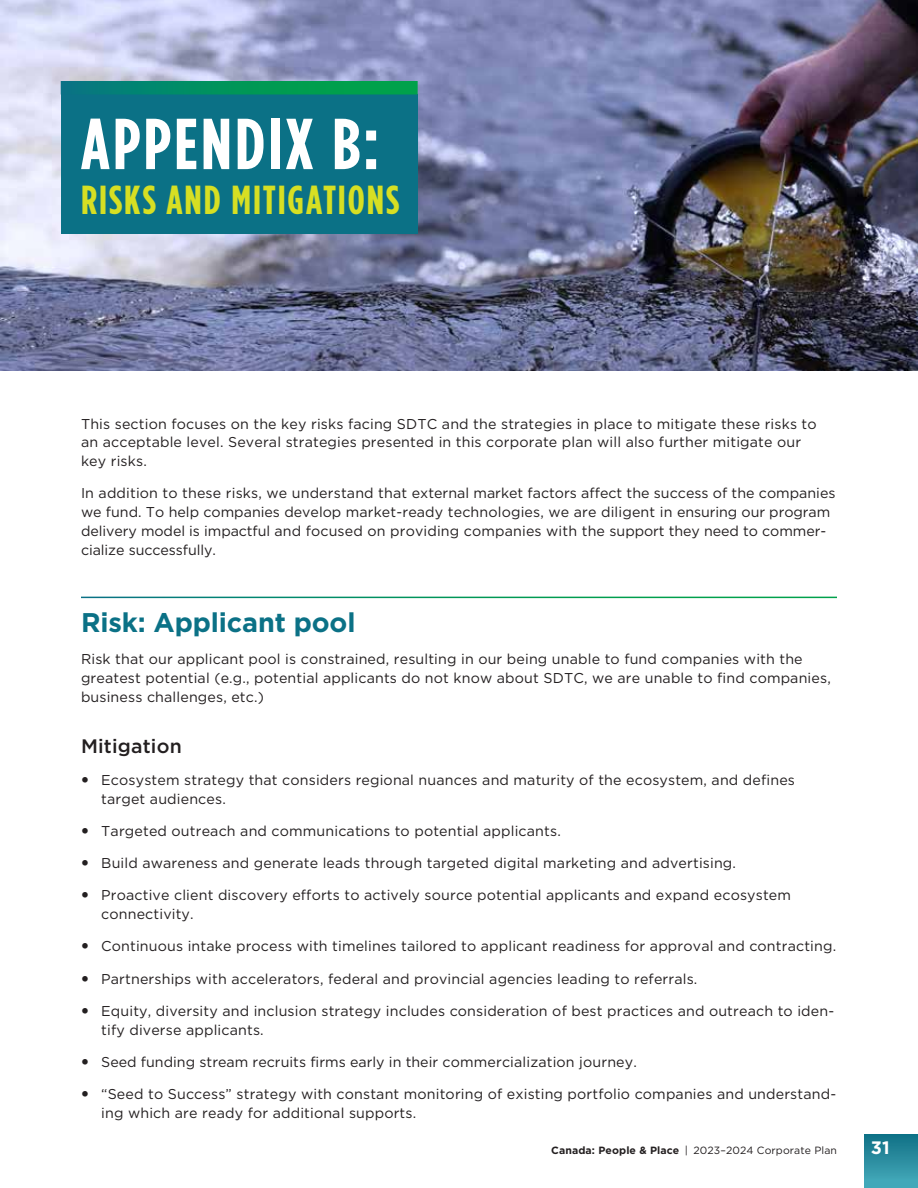
<style>
.page{position:relative;width:918px;height:1188px;background:#fff}
.page>*{position:absolute;margin:0;border:0;box-sizing:border-box;transform-origin:0 0}
.t1{font:700 condensed 72px "Gotham HTF";letter-spacing:.04em;color:#fff}
.t2{font:700 condensed 40.5px "Gotham HTF";letter-spacing:.05em;color:#d7df23}
.t3{font:700 27px "Gotham HTF";letter-spacing:-.005em;color:#0b7186}
.t4{font:500 19.5px "Gotham HTF";letter-spacing:.01em;color:#231f20}
.t5{font:700 18px "Gotham HTF";color:#fff}
.t6{font:14.25px/18.8px "Gotham HTF";letter-spacing:.01em;color:#231f20}
.t7{font:10.5px "Gotham HTF";letter-spacing:.01em;color:#231f20}
.s1{font-weight:700}
</style>
<div class="page">
<div style="left:864px;top:1134px;width:54px;height:54px;background:linear-gradient(to bottom,#107085,#46acbd)"></div>
<img style="left:0;top:0;width:918px;height:371px">
<div style="left:61px;top:94px;width:357px;height:140px;background:#0b7186"></div>
<svg style="left:61px;top:81px;width:357px;height:13px;background:#01915e"></svg>
<h2 class="t1" style="left:81px;top:103px;width:300px">APPENDIX B:</h2>
<h2 class="t2" style="left:81px;top:177px;width:320px">RISKS AND MITIGATIONS</h2>
<p class="t6" style="left:81px;top:414px;width:737px">This section focuses on the key risks facing SDTC and the strategies in place to mitigate these risks to an acceptable level. Several strategies presented in this corporate plan will also further mitigate our key risks.</p>
<p class="t6" style="left:81px;top:484px;width:756px">In addition to these risks, we understand that external market factors affect the success of the companies we fund. To help companies develop market-ready technologies, we are diligent in ensuring our program delivery model is impactful and focused on providing companies with the support they need to commer&shy;cialize successfully.</p>
<h3 class="t3" style="left:81px;top:607px;width:276px">Risk: Applicant pool</h3>
<p class="t6" style="left:81px;top:650px;width:751px">Risk that our applicant pool is constrained, resulting in our being unable to fund companies with the greatest potential (e.g., potential applicants do not know about SDTC, we are unable to find companies, business challenges, etc.)</p>
<h4 class="t4" style="left:81px;top:735px;width:102px">Mitigation</h4>
<p class="t6" style="left:101px;top:770px;width:695px;text-indent:-20px">• Ecosystem strategy that considers regional nuances and maturity of the ecosystem, and defines target audiences.</p>
<p class="t6" style="left:81px;top:821px;width:481px">• Targeted outreach and communications to potential applicants.</p>
<p class="t6" style="left:81px;top:854px;width:657px">• Build awareness and generate leads through targeted digital marketing and advertising.</p>
<p class="t6" style="left:101px;top:886px;width:691px;text-indent:-20px">• Proactive client discovery efforts to actively source potential applicants and expand ecosystem connectivity.</p>
<p class="t6" style="left:81px;top:937px;width:757px">• Continuous intake process with timelines tailored to applicant readiness for approval and contracting.</p>
<p class="t6" style="left:81px;top:969px;width:618px">• Partnerships with accelerators, federal and provincial agencies leading to referrals.</p>
<p class="t6" style="left:101px;top:1001px;width:734px;text-indent:-20px">• Equity, diversity and inclusion strategy includes consideration of best practices and outreach to iden&shy;tify diverse applicants.</p>
<p class="t6" style="left:81px;top:1052px;width:557px">• Seed funding stream recruits firms early in their commercialization journey.</p>
<p class="t6" style="left:101px;top:1084px;width:736px;text-indent:-20px">• “Seed to Success” strategy with constant monitoring of existing portfolio companies and understand&shy;ing which are ready for additional supports.</p>
<p class="t7" style="left:551px;top:1145px;width:287px"><span class="s1">Canada: People &amp; Place</span> | 2023–2024 Corporate Plan</p>
<p class="t5" style="left:871px;top:1137px;width:20px">31</p>
</div>
